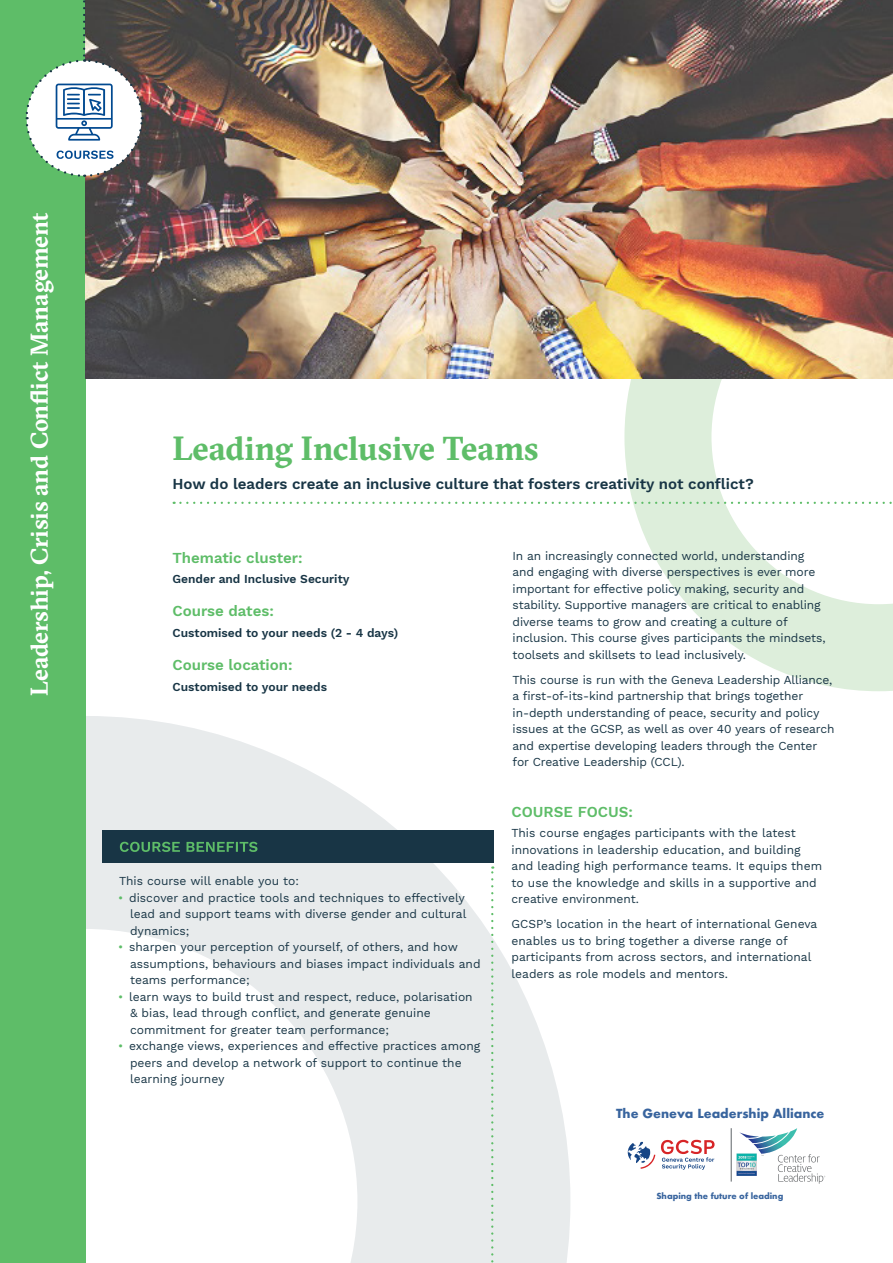
<style>
.page{position:relative;width:893px;height:1263px;background:#fff}
.page>*{position:absolute;margin:0;border:0;box-sizing:border-box;transform-origin:0 0}
.Main_heading{font:700 33px "GT Sectra";letter-spacing:-.005em;color:#5ebd68}
.t1{font:700 24px "GT Sectra";letter-spacing:-.005em;color:#fff}
.Sub-heading{font:600 15px "Work Sans";color:#183545}
.Sub-heads_green{font:600 15px "Work Sans";color:#5ebd68}
.t2{font:700 13.8px "Aharoni";color:#38649e}
.Body_copy{font:12px/16.5px "Work Sans";color:#183545}
.t3{font:600 12px "Work Sans";color:#183545}
.Course_benefits{font:12px "Work Sans";color:#183545}
.t4{font:700 9.15px "Aharoni";color:#38649e}
.s1{color:#5ebd68}
</style>
<div class="page">
<svg style="left:85px;top:716px;width:485px;height:547px"></svg>
<svg style="left:624px;top:378px;width:269px;height:313px"></svg>
<svg style="left:491px;top:866px;width:2px;height:397px"></svg>
<div style="left:102px;top:830px;width:392px;height:33px;background:#183545"></div>
<svg style="left:120px;top:842px;width:137px;height:10px"></svg>
<div style="left:0;top:0;width:85px;height:1263px;background:#5ebd68"></div>
<svg style="left:739px;top:1128px;width:86px;height:56px"></svg>
<hr style="left:731px;top:1128px;width:1px;height:53px;background:#5e6367">
<img style="left:736px;top:1154px;width:20px;height:21px">
<svg style="left:628px;top:1142px;width:27px;height:27px"></svg>
<svg style="left:661px;top:1140px;width:54px;height:30px"></svg>
<img style="left:85px;top:0;width:808px;height:378px">
<svg style="left:174px;top:502px;width:719px;height:2px"></svg>
<svg style="left:25px;top:0;width:119px;height:178px"></svg>
<p class="t1" style="left:25px;top:696px;width:485px;rotate:-90deg">Leadership, Crisis and Conflict Management</p>
<p class="Main_heading" style="left:173px;top:428px;width:368px">Leading Inclusive Teams</p>
<p class="Sub-heading" style="left:173px;top:475px;width:583px">How do leaders create an inclusive culture that fosters creativity not conflict?</p>
<p class="Sub-heads_green" style="left:173px;top:549px;width:132px">Thematic cluster:</p>
<p class="t3" style="left:173px;top:572px;width:178px">Gender and Inclusive Security</p>
<p class="Sub-heads_green" style="left:173px;top:602px;width:103px">Course dates:</p>
<p class="t3" style="left:173px;top:626px;width:227px">Customised to your needs (2 - 4 days)</p>
<p class="Sub-heads_green" style="left:173px;top:656px;width:122px">Course location:</p>
<p class="t3" style="left:173px;top:680px;width:156px">Customised to your needs</p>
<p class="Course_benefits" style="left:119px;top:874px;width:181px">This course will enable you to:</p>
<p class="Body_copy" style="left:130px;top:890px;width:338px;text-indent:-12px"><span class="s1">•</span> discover and practice tools and techniques to effectively lead and support teams with diverse gender and cultural dynamics;</p>
<p class="Body_copy" style="left:130px;top:939px;width:352px;text-indent:-12px"><span class="s1">•</span> sharpen your perception of yourself, of others, and how assumptions, behaviours and biases impact individuals and teams performance;</p>
<p class="Body_copy" style="left:130px;top:989px;width:344px;text-indent:-12px"><span class="s1">•</span> learn ways to build trust and respect, reduce, polarisation &amp; bias, lead through conflict, and generate genuine commitment for greater team performance;</p>
<p class="Body_copy" style="left:130px;top:1038px;width:352px;text-indent:-12px"><span class="s1">•</span> exchange views, experiences and effective practices among peers and develop a network of support to continue the learning journey</p>
<p class="Body_copy" style="left:513px;top:548px;width:314px">In an increasingly connected world, understanding and engaging with diverse perspectives is ever more important for effective policy making, security and stability. Supportive managers are critical to enabling diverse teams to grow and creating a culture of inclusion. This course gives participants the mindsets, toolsets and skillsets to lead inclusively.</p>
<p class="Body_copy" style="left:513px;top:672px;width:323px">This course is run with the Geneva Leadership Alliance, a first-of-its-kind partnership that brings together in-depth understanding of peace, security and policy issues at the GCSP, as well as over 40 years of research and expertise developing leaders through the Center for Creative Leadership (CCL).</p>
<p class="Sub-heads_green" style="left:512px;top:803px;width:123px">COURSE FOCUS:</p>
<p class="Body_copy" style="left:512px;top:825px;width:286px">This course engages participants with the latest</p>
<p class="Body_copy" style="left:512px;top:842px;width:291px">innovations in leadership education, and building</p>
<p class="Body_copy" style="left:512px;top:858px;width:312px">and leading high performance teams. It equips them</p>
<p class="Body_copy" style="left:512px;top:875px;width:307px">to use the knowledge and skills in a supportive and</p>
<p class="Body_copy" style="left:512px;top:891px;width:129px">creative environment.</p>
<p class="Body_copy" style="left:512px;top:916px;width:307px">GCSP’s location in the heart of international Geneva</p>
<p class="Body_copy" style="left:512px;top:933px;width:278px">enables us to bring together a diverse range of</p>
<p class="Body_copy" style="left:512px;top:949px;width:301px">participants from across sectors, and international</p>
<p class="Body_copy" style="left:512px;top:966px;width:218px">leaders as role models and mentors.</p>
<p class="t2" style="left:616px;top:1108px;width:210px">The Geneva Leadership Alliance</p>
<p class="t4" style="left:656px;top:1192px;width:129px">Shaping the future of leading</p>
</div>
